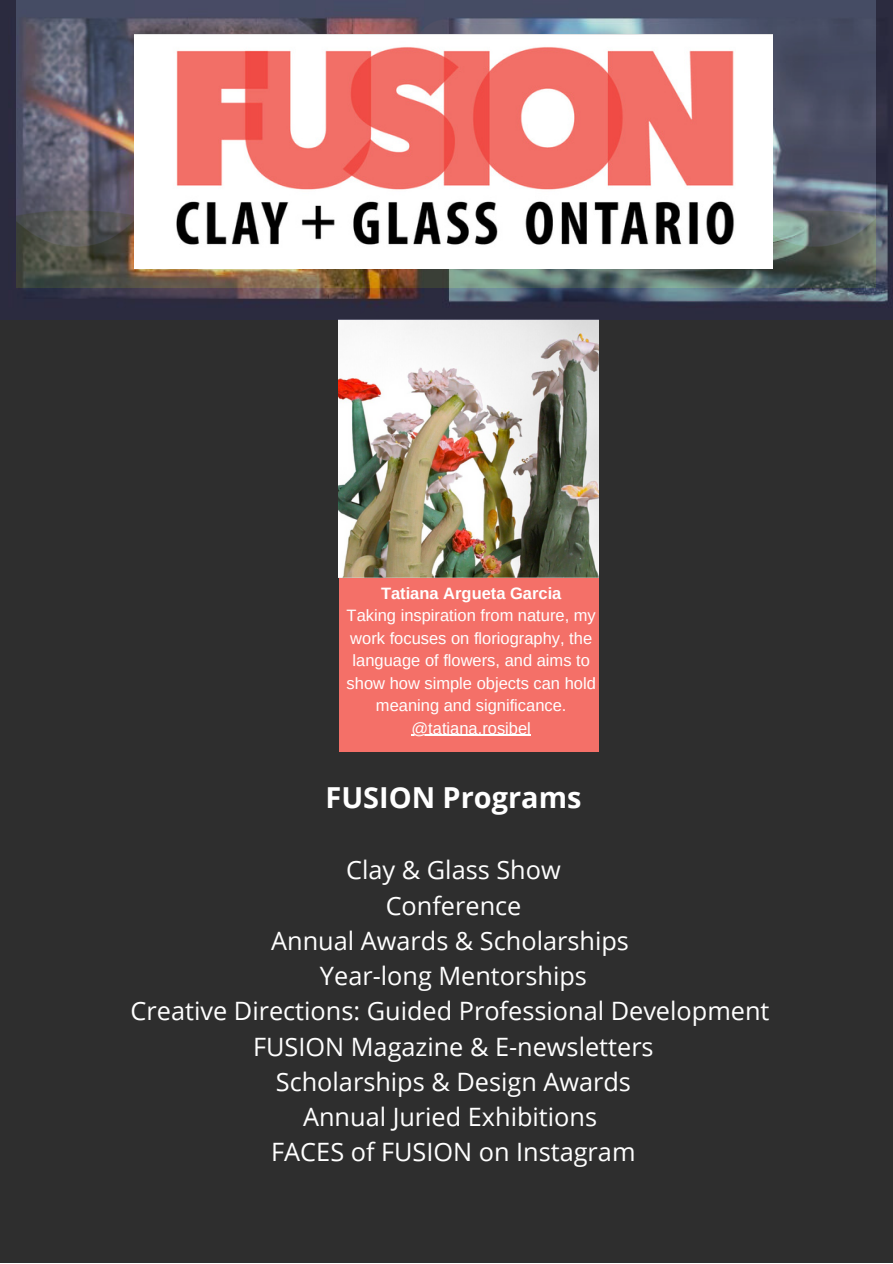
<style>
.page{position:relative;width:893px;height:1264px;background:#fff}
.page>*{position:absolute;margin:0;border:0;box-sizing:border-box;transform-origin:0 0}
.t1{font:700 28.95px "Open Sans";color:#fff}
.t2{font:25.35px "Open Sans";color:#fff}
.t3{font:16.5px/22.5px "Arimo";color:#fff;text-align:center}
.t4{font:700 16.5px "Arimo";color:#fff}
</style>
<div class="page">
<div style="left:0;top:0;width:892px;height:1262px;background:#2e2e2e"></div>
<div style="left:339px;top:571px;width:259px;height:180px;background:#f47068"></div>
<img style="left:339px;top:319px;width:259px;height:258px">
<hr style="left:411px;top:734px;width:120px;height:2px;background:#fff">
<img style="left:0;top:0;width:892px;height:319px">
<img style="left:135px;top:35px;width:637px;height:234px">
<p class="t4" style="left:381px;top:584px;width:182px">Tatiana Argueta Garcia</p>
<p class="t3" style="left:346px;top:604px;width:251px">Taking inspiration from nature, my work focuses on floriography, the language of flowers, and aims to show how simple objects can hold meaning and significance.</p>
<p class="t3" style="left:411px;top:716px;width:121px">@tatiana.rosibel</p>
<p class="t1" style="left:325px;top:777px;width:257px">FUSION Programs</p>
<p class="t2" style="left:346px;top:852px;width:216px">Clay &amp; Glass Show</p>
<p class="t2" style="left:385px;top:887px;width:137px">Conference</p>
<p class="t2" style="left:271px;top:922px;width:359px">Annual Awards &amp; Scholarships</p>
<p class="t2" style="left:320px;top:958px;width:268px">Year-long Mentorships</p>
<p class="t2" style="left:131px;top:993px;width:640px">Creative Directions: Guided Professional Development</p>
<p class="t2" style="left:253px;top:1028px;width:402px">FUSION Magazine &amp; E-newsletters</p>
<p class="t2" style="left:276px;top:1063px;width:356px">Scholarships &amp; Design Awards</p>
<p class="t2" style="left:303px;top:1098px;width:295px">Annual Juried Exhibitions</p>
<p class="t2" style="left:271px;top:1134px;width:366px">FACES of FUSION on Instagram</p>
</div>
